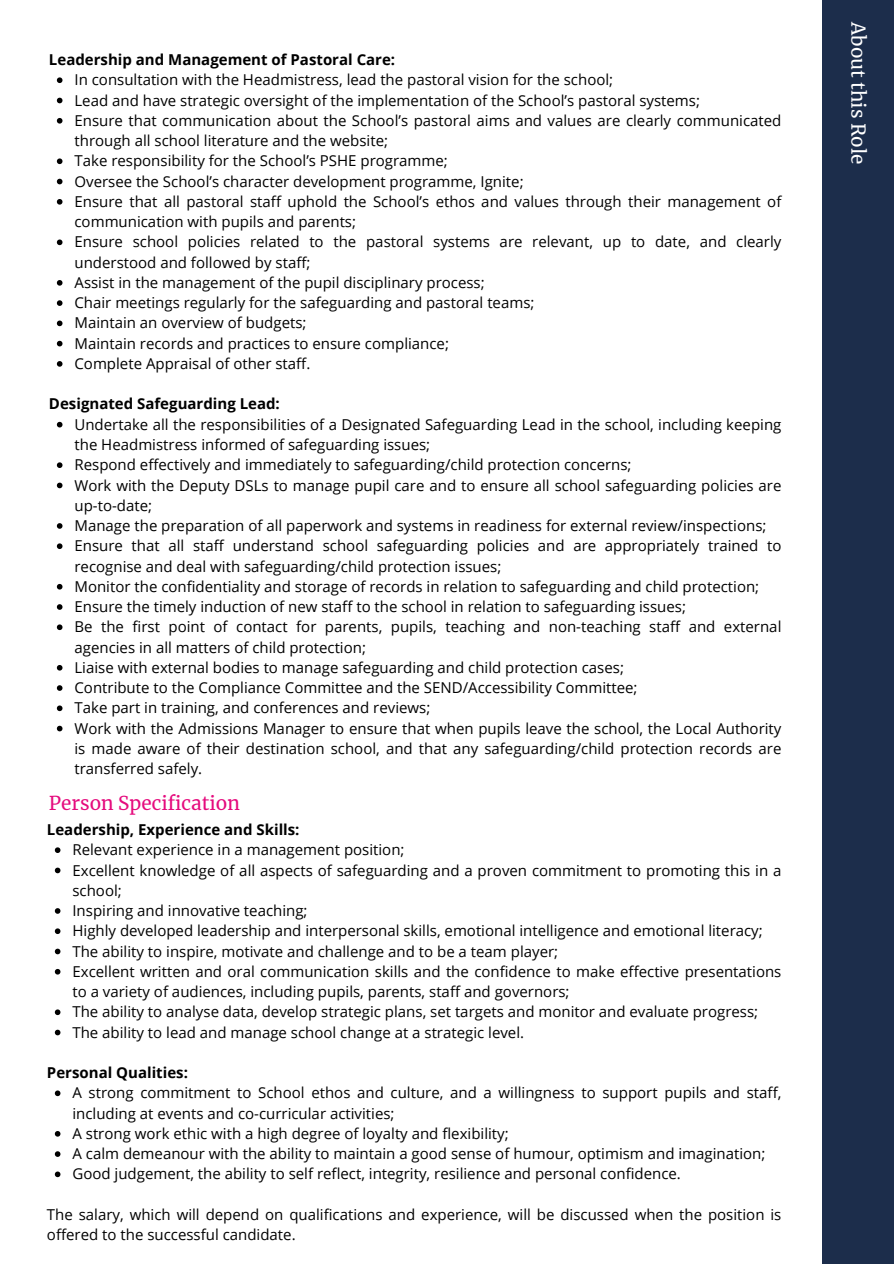
<style>
.page{position:relative;width:894px;height:1264px;background:#fff}
.page>*{position:absolute;margin:0;border:0;box-sizing:border-box;transform-origin:0 0}
.t1{font:18.9px "Merriweather";color:#e50b7d}
.t2{font:18.9px "Merriweather";color:#fff}
.t3{font:15px/20.2px "Open Sans";color:#000}
.t4{font:700 15px "Open Sans";color:#000}
</style>
<div class="page">
<div style="left:821px;top:0;width:72px;height:1263px;background:#1c2d4b"></div>
<svg style="left:57px;top:77px;width:5px;height:6px"></svg>
<svg style="left:57px;top:98px;width:5px;height:5px"></svg>
<svg style="left:57px;top:118px;width:5px;height:6px"></svg>
<svg style="left:57px;top:158px;width:5px;height:6px"></svg>
<svg style="left:57px;top:179px;width:5px;height:5px"></svg>
<svg style="left:57px;top:199px;width:5px;height:6px"></svg>
<svg style="left:57px;top:239px;width:5px;height:6px"></svg>
<svg style="left:57px;top:280px;width:5px;height:6px"></svg>
<svg style="left:57px;top:300px;width:5px;height:6px"></svg>
<svg style="left:57px;top:320px;width:5px;height:6px"></svg>
<svg style="left:57px;top:341px;width:5px;height:5px"></svg>
<svg style="left:57px;top:361px;width:5px;height:6px"></svg>
<svg style="left:57px;top:422px;width:5px;height:5px"></svg>
<svg style="left:57px;top:462px;width:5px;height:6px"></svg>
<svg style="left:57px;top:482px;width:5px;height:6px"></svg>
<svg style="left:57px;top:523px;width:5px;height:6px"></svg>
<svg style="left:57px;top:543px;width:5px;height:6px"></svg>
<svg style="left:57px;top:584px;width:5px;height:5px"></svg>
<svg style="left:57px;top:604px;width:5px;height:6px"></svg>
<svg style="left:57px;top:624px;width:5px;height:6px"></svg>
<svg style="left:57px;top:665px;width:5px;height:5px"></svg>
<svg style="left:57px;top:685px;width:5px;height:6px"></svg>
<svg style="left:57px;top:705px;width:5px;height:6px"></svg>
<svg style="left:57px;top:725px;width:5px;height:6px"></svg>
<svg style="left:55px;top:847px;width:5px;height:6px"></svg>
<svg style="left:55px;top:867px;width:5px;height:6px"></svg>
<svg style="left:55px;top:908px;width:5px;height:5px"></svg>
<svg style="left:55px;top:928px;width:5px;height:6px"></svg>
<svg style="left:55px;top:948px;width:5px;height:6px"></svg>
<svg style="left:55px;top:968px;width:5px;height:6px"></svg>
<svg style="left:55px;top:1009px;width:5px;height:6px"></svg>
<svg style="left:55px;top:1029px;width:5px;height:6px"></svg>
<svg style="left:55px;top:1090px;width:5px;height:6px"></svg>
<svg style="left:55px;top:1131px;width:5px;height:5px"></svg>
<svg style="left:55px;top:1151px;width:5px;height:5px"></svg>
<svg style="left:55px;top:1171px;width:5px;height:6px"></svg>
<p class="t4" style="left:49px;top:49px;width:347px">Leadership and Management of Pastoral Care:</p>
<p class="t3" style="left:74px;top:69px;width:708px">In consultation with the Headmistress, lead the pastoral vision for the school;<br>Lead and have strategic oversight of the implementation of the School’s pastoral systems;<br>Ensure that communication about the School’s pastoral aims and values are clearly communicated through all school literature and the website;<br>Take responsibility for the School’s PSHE programme;<br>Oversee the School’s character development programme, Ignite;<br>Ensure that all pastoral staff uphold the School’s ethos and values through their management of communication with pupils and parents;<br>Ensure school policies related to the pastoral systems are relevant, up to date, and clearly understood and followed by staff;<br>Assist in the management of the pupil disciplinary process;<br>Chair meetings regularly for the safeguarding and pastoral teams;<br>Maintain an overview of budgets;<br>Maintain records and practices to ensure compliance;<br>Complete Appraisal of other staff.</p>
<p class="t4" style="left:49px;top:393px;width:232px">Designated Safeguarding Lead:</p>
<p class="t3" style="left:74px;top:414px;width:708px">Undertake all the responsibilities of a Designated Safeguarding Lead in the school, including keeping the Headmistress informed of safeguarding issues;<br>Respond effectively and immediately to safeguarding/child protection concerns;<br>Work with the Deputy DSLs to manage pupil care and to ensure all school safeguarding policies are up-to-date;<br>Manage the preparation of all paperwork and systems in readiness for external review/inspections; Ensure that all staff understand school safeguarding policies and are appropriately trained to recognise and deal with safeguarding/child protection issues;<br>Monitor the confidentiality and storage of records in relation to safeguarding and child protection; Ensure the timely induction of new staff to the school in relation to safeguarding issues;<br>Be the first point of contact for parents, pupils, teaching and non-teaching staff and external agencies in all matters of child protection;<br>Liaise with external bodies to manage safeguarding and child protection cases;<br>Contribute to the Compliance Committee and the SEND/Accessibility Committee;<br>Take part in training, and conferences and reviews;<br>Work with the Admissions Manager to ensure that when pupils leave the school, the Local Authority is made aware of their destination school, and that any safeguarding/child protection records are transferred safely.</p>
<p class="t1" style="left:49px;top:790px;width:192px">Person Specification</p>
<p class="t4" style="left:47px;top:819px;width:254px">Leadership, Experience and Skills:</p>
<p class="t3" style="left:72px;top:839px;width:710px">Relevant experience in a management position;<br>Excellent knowledge of all aspects of safeguarding and a proven commitment to promoting this in a school;<br>Inspiring and innovative teaching;<br>Highly developed leadership and interpersonal skills, emotional intelligence and emotional literacy; The ability to inspire, motivate and challenge and to be a team player;<br>Excellent written and oral communication skills and the confidence to make effective presentations to a variety of audiences, including pupils, parents, staff and governors;<br>The ability to analyse data, develop strategic plans, set targets and monitor and evaluate progress; The ability to lead and manage school change at a strategic level.</p>
<p class="t4" style="left:47px;top:1062px;width:142px">Personal Qualities:</p>
<p class="t3" style="left:72px;top:1082px;width:710px">A strong commitment to School ethos and culture, and a willingness to support pupils and staff, including at events and co-curricular activities;<br>A strong work ethic with a high degree of loyalty and flexibility;<br>A calm demeanour with the ability to maintain a good sense of humour, optimism and imagination; Good judgement, the ability to self reflect, integrity, resilience and personal confidence.</p>
<p class="t3" style="left:47px;top:1203px;width:735px">The salary, which will depend on qualifications and experience, will be discussed when the position is offered to the successful candidate.</p>
<p class="t2" style="left:871px;top:22px;width:143px;rotate:90deg">About this Role</p>
</div>
